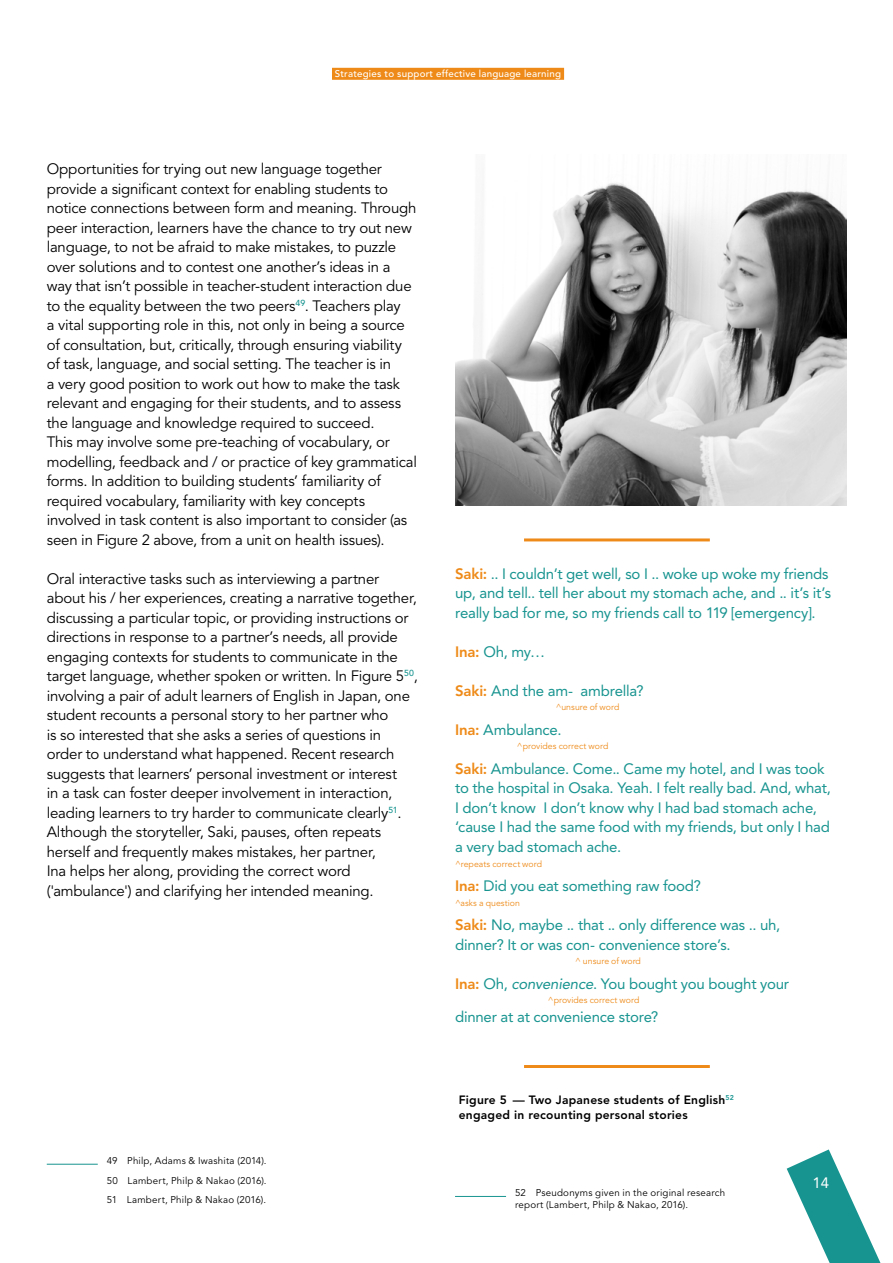
<style>
.page{position:relative;width:893px;height:1263px;background:#fff}
.page>*{position:absolute;margin:0;border:0;box-sizing:border-box;transform-origin:0 0}
.t1{font:15px/19.5px "Avenir LT Std";letter-spacing:-.015em;color:#000}
.t2{font:15px/19.5px "Avenir LT Std";letter-spacing:-.015em;color:#189490}
.t3{font:15px "Avenir LT Std";color:#fff}
.t4{font:800 12px/15px "Avenir LT Std";letter-spacing:.02em;color:#000}
.t5{font:9.75px/19.5px "Avenir LT Std";letter-spacing:.02em;color:#000;text-align:justify}
.t6{font:500 9.75px "Avenir LT Std";letter-spacing:.02em;color:#fff}
.t7{font:8.7px "Avenir LT Std";letter-spacing:.005em;color:#ee8a18}
.s1{font-weight:800;color:#ee8a18}
.s2{font-style:italic}
</style>
<div class="page">
<hr style="left:47px;top:1164px;width:51px;height:1px;background:#189490">
<hr style="left:524px;top:538px;width:186px;height:3px;background:#ee8a18">
<hr style="left:524px;top:1065px;width:186px;height:3px;background:#ee8a18">
<hr style="left:455px;top:1196px;width:51px;height:1px;background:#189490">
<img style="left:455px;top:183px;width:391px;height:323px">
<div style="left:332px;top:68px;width:232px;height:12px;background:#ee8a18"></div>
<svg style="left:787px;top:1149px;width:94px;height:114px"></svg>
<p class="t6" style="left:335px;top:68px;width:228px">Strategies to support effective language learning</p>
<p class="t1" style="left:47px;top:160px;width:372px">Opportunities for trying out new language together provide a significant context for enabling students to notice connections between form and meaning. Through peer interaction, learners have the chance to try out new language, to not be afraid to make mistakes, to puzzle over solutions and to contest one another’s ideas in a way that isn’t possible in teacher-student interaction due to the equality between the two peers<sup>49</sup>. Teachers play<br>a vital supporting role in this, not only in being a source of consultation, but, critically, through ensuring viability of task, language, and social setting. The teacher is in<br>a very good position to work out how to make the task relevant and engaging for their students, and to assess the language and knowledge required to succeed.<br>This may involve some pre-teaching of vocabulary, or modelling, feedback and / or practice of key grammatical forms. In addition to building students’ familiarity of required vocabulary, familiarity with key concepts involved in task content is also important to consider (as seen in Figure 2 above, from a unit on health issues).</p>
<p class="t1" style="left:47px;top:569px;width:373px">Oral interactive tasks such as interviewing a partner about his / her experiences, creating a narrative together, discussing a particular topic, or providing instructions or directions in response to a partner’s needs, all provide engaging contexts for students to communicate in the target language, whether spoken or written. In Figure 5<sup>50</sup>, involving a pair of adult learners of English in Japan, one student recounts a personal story to her partner who<br>is so interested that she asks a series of questions in order to understand what happened. Recent research suggests that learners’ personal investment or interest<br>in a task can foster deeper involvement in interaction, leading learners to try harder to communicate clearly<sup>51</sup>.<br>Although the storyteller, Saki, pauses, often repeats herself and frequently makes mistakes, her partner,<br>Ina helps her along, providing the correct word ('ambulance') and clarifying her intended meaning.</p>
<p class="t5" style="left:107px;top:1151px;width:161px">49 Philp, Adams &amp; Iwashita (2014).<br>50 Lambert, Philp &amp; Nakao (2016).<br>51 Lambert, Philp &amp; Nakao (2016).</p>
<p class="t2" style="left:455px;top:564px;width:378px"><span class="s1">Saki:</span> .. I couldn’t get well, so I .. woke up woke my friends up, and tell.. tell her about my stomach ache, and .. it’s it’s really bad for me, so my friends call to 119 [emergency].</p>
<p class="t2" style="left:455px;top:642px;width:91px"><span class="s1">Ina:</span> Oh, my…</p>
<p class="t2" style="left:455px;top:681px;width:190px"><span class="s1">Saki:</span> And the am- ambrella?</p>
<p class="t7" style="left:556px;top:702px;width:65px">^unsure of word</p>
<p class="t2" style="left:455px;top:720px;width:108px"><span class="s1">Ina:</span> Ambulance.</p>
<p class="t7" style="left:517px;top:741px;width:93px">^provides correct word</p>
<p class="t2" style="left:455px;top:759px;width:377px"><span class="s1">Saki:</span> Ambulance. Come.. Came my hotel, and I was took to the hospital in Osaka. Yeah. I felt really bad. And, what, I don’t know I don’t know why I had bad stomach ache, ‘cause I had the same food with my friends, but only I had a very bad stomach ache.</p>
<p class="t7" style="left:455px;top:858px;width:89px">^repeats correct word</p>
<p class="t2" style="left:455px;top:876px;width:248px"><span class="s1">Ina:</span> Did you eat something raw food?</p>
<p class="t7" style="left:455px;top:897px;width:66px">^asks a question</p>
<p class="t2" style="left:455px;top:915px;width:327px"><span class="s1">Saki:</span> No, maybe .. that .. only difference was .. uh, dinner? It or was con- convenience store’s.</p>
<p class="t7" style="left:575px;top:956px;width:67px">^ unsure of word</p>
<p class="t2" style="left:455px;top:974px;width:336px"><span class="s1">Ina:</span> Oh, <span class="s2">convenience</span>. You bought you bought your</p>
<p class="t7" style="left:548px;top:995px;width:93px">^provides correct word</p>
<p class="t2" style="left:455px;top:1007px;width:205px">dinner at at convenience store?</p>
<p class="t4" style="left:459px;top:1092px;width:277px">Figure 5 — Two Japanese students of English<sup>52 </sup>engaged in recounting personal stories</p>
<p class="t5" style="left:515px;top:1188px;width:212px;line-height:11.2px">52 Pseudonyms given in the original research report (Lambert, Philp &amp; Nakao, 2016).</p>
<p class="t3" style="left:812px;top:1174px;width:18px">14</p>
</div>
